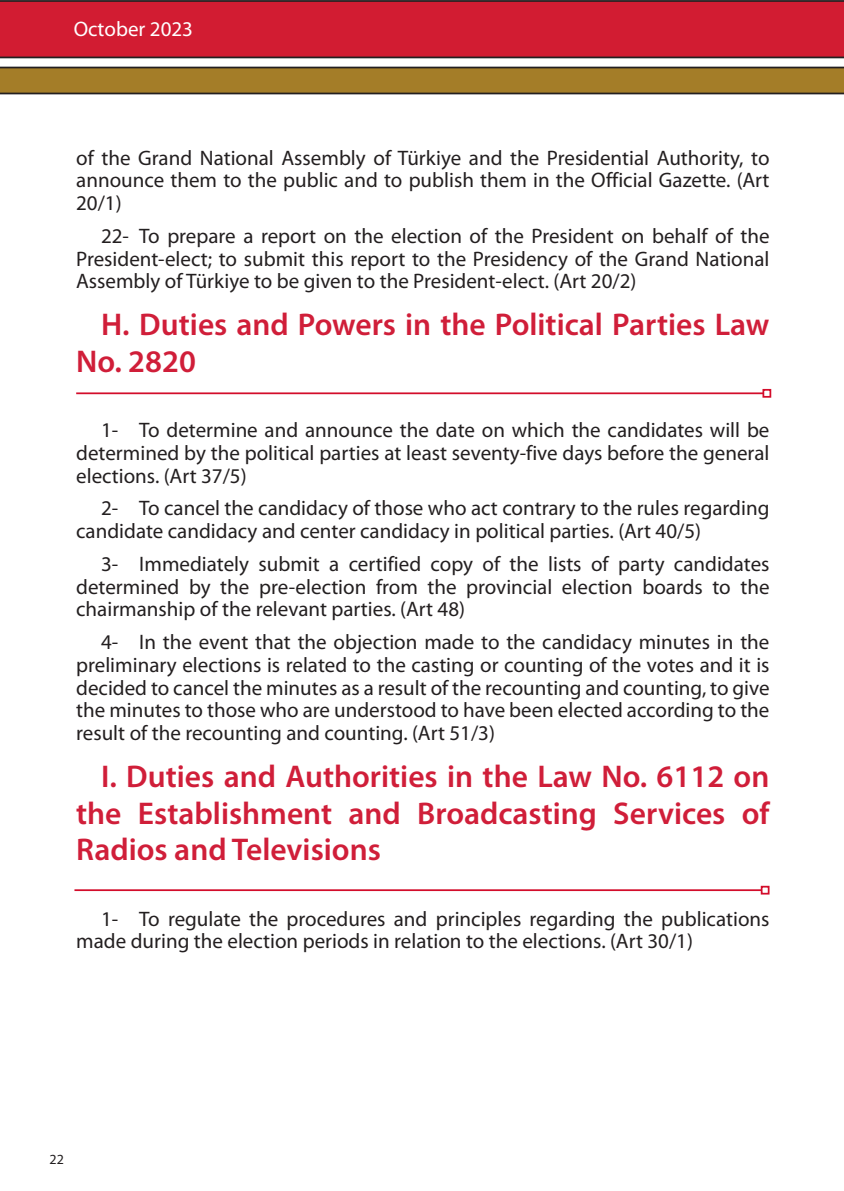
<style>
.page{position:relative;width:844px;height:1191px;background:#fff}
.page>*{position:absolute;margin:0;border:0;box-sizing:border-box;transform-origin:0 0}
.Ana_metin{font:600 31.5px/36.8px "Myriad Pro";color:#d01e39}
.Ana_metin-2{font:21px/22.8px "Myriad Pro";color:#231f20;text-align:justify}
.t1{font:21px "Myriad Pro";color:#fff}
.t2{font:14px "Myriad Pro";color:#231f20}
</style>
<div class="page">
<hr style="left:76px;top:392px;width:687px;height:2px;background:#d30d2b">
<div style="left:762px;top:389px;width:9px;height:9px;border:2px solid #d30d2b"></div>
<hr style="left:74px;top:889px;width:687px;height:2px;background:#d30d2b">
<div style="left:760px;top:885px;width:9px;height:9px;border:2px solid #d30d2b"></div>
<svg style="left:843px;top:15px;width:1px;height:20px"></svg>
<div style="left:0;top:0;width:843px;height:44px;background:#d21c32"></div>
<svg style="left:0;top:44px;width:844px;height:50px;background:#b2714d"></svg>
<p class="t1" style="left:74px;top:15px;width:121px">October 2023</p>
<p class="Ana_metin-2" style="left:76px;top:146px;width:694px">of the Grand National Assembly of Türkiye and the Presidential Authority, to announce them to the public and to publish them in the Official Gazette. (Art 20/1)</p>
<p class="Ana_metin-2" style="left:76px;top:224px;width:694px;text-indent:25px">22- To prepare a report on the election of the President on behalf of the President-elect; to submit this report to the Presidency of the Grand National Assembly of Türkiye to be given to the President-elect. (Art 20/2)</p>
<p class="Ana_metin" style="left:76px;top:305px;width:694px;text-indent:25px">H. Duties and Powers in the Political Parties Law<br>No. 2820</p>
<p class="Ana_metin-2" style="left:76px;top:418px;width:694px;text-indent:25px">1- To determine and announce the date on which the candidates will be determined by the political parties at least seventy-five days before the general elections. (Art 37/5)</p>
<p class="Ana_metin-2" style="left:76px;top:496px;width:694px;text-indent:25px">2- To cancel the candidacy of those who act contrary to the rules regarding candidate candidacy and center candidacy in political parties. (Art 40/5)</p>
<p class="Ana_metin-2" style="left:76px;top:552px;width:694px;text-indent:25px">3- Immediately submit a certified copy of the lists of party candidates determined by the pre-election from the provincial election boards to the chairmanship of the relevant parties. (Art 48)</p>
<p class="Ana_metin-2" style="left:76px;top:630px;width:694px;text-indent:25px">4- In the event that the objection made to the candidacy minutes in the preliminary elections is related to the casting or counting of the votes and it is decided to cancel the minutes as a result of the recounting and counting, to give the minutes to those who are understood to have been elected according to the result of the recounting and counting. (Art 51/3)</p>
<p class="Ana_metin" style="left:76px;top:757px;width:694px;text-align:justify;text-indent:25px">I. Duties and Authorities in the Law No. 6112 on the Establishment and Broadcasting Services of Radios and Televisions</p>
<p class="Ana_metin-2" style="left:76px;top:907px;width:694px;text-indent:25px">1- To regulate the procedures and principles regarding the publications made during the election periods in relation to the elections. (Art 30/1)</p>
<p class="t2" style="left:50px;top:1150px;width:16px">22</p>
</div>
